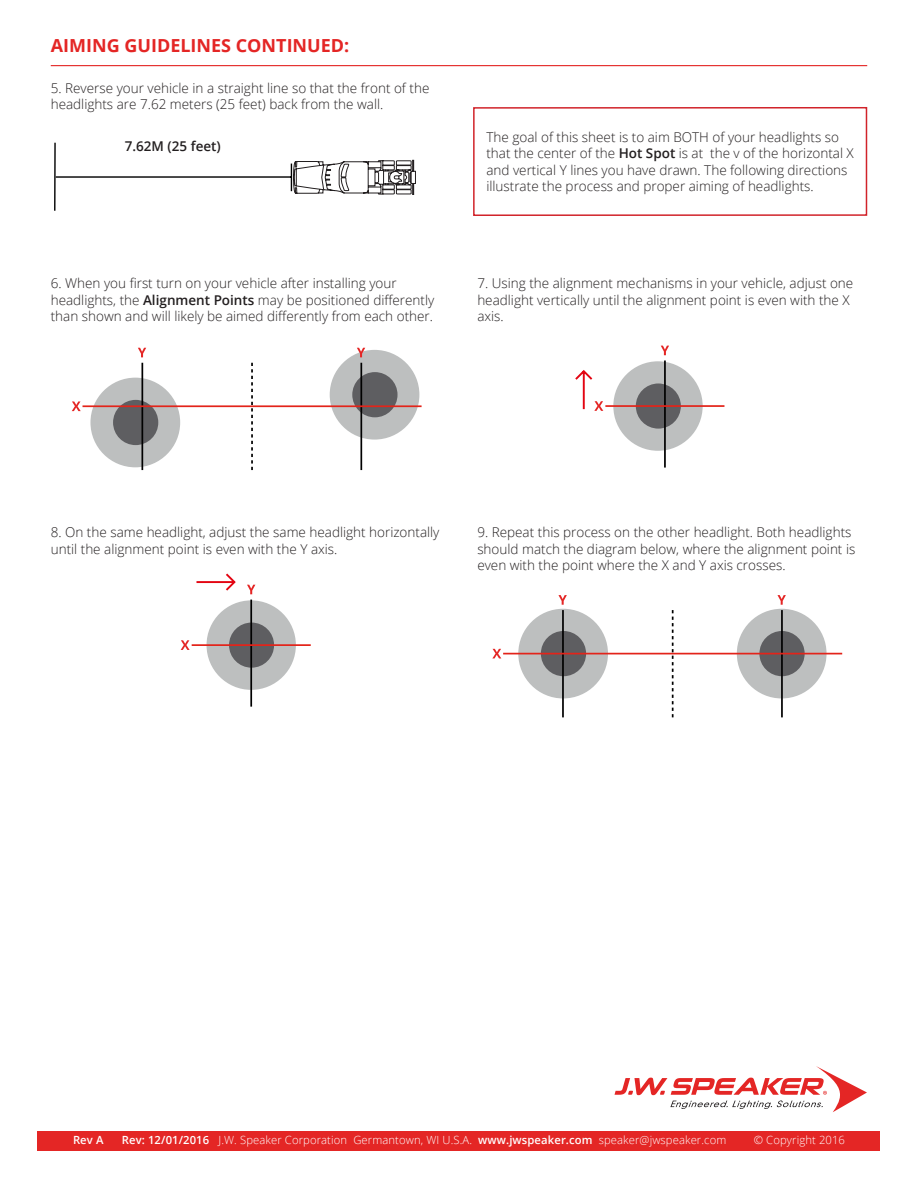
<style>
.page{position:relative;width:918px;height:1188px;background:#fff}
.page>*{position:absolute;margin:0;border:0;box-sizing:border-box;transform-origin:0 0}
.Section_Title{font:700 18px "Open Sans";color:#e42625}
.Instruction_Copy{font:300 13.5px/16.5px "Open Sans";color:#231f20}
.t1{font:600 13.5px "Open Sans";color:#231f20}
.t2{font:300 11.25px "Open Sans";letter-spacing:.01em;color:#fff}
.t3{font:600 11.25px "Open Sans";color:#fff}
.s1{font-weight:600}
</style>
<div class="page">
<hr style="left:51px;top:65px;width:816px;height:1px;background:#e42625">
<div style="left:38px;top:1131px;width:842px;height:19px;background:#e42625"></div>
<svg style="left:615px;top:1066px;width:252px;height:46px"></svg>
<div style="left:473px;top:107px;width:394px;height:109px;border:2px solid #d1232a"></div>
<div style="left:90px;top:378px;width:90px;height:89px;background:#bdbfbf;border-radius:50%"></div>
<div style="left:113px;top:400px;width:45px;height:45px;background:#5e5e61;border-radius:50%"></div>
<div style="left:330px;top:350px;width:89px;height:90px;background:#bdbfbf;border-radius:50%"></div>
<div style="left:352px;top:372px;width:46px;height:45px;background:#5e5e61;border-radius:50%"></div>
<hr style="left:141px;top:363px;width:2px;height:107px;background:#000">
<hr style="left:360px;top:363px;width:2px;height:107px;background:#000">
<hr style="left:83px;top:405px;width:339px;height:2px;background:#e3241a">
<svg style="left:251px;top:363px;width:2px;height:107px"></svg>
<svg style="left:72px;top:401px;width:9px;height:10px"></svg>
<svg style="left:138px;top:348px;width:8px;height:9px"></svg>
<svg style="left:357px;top:348px;width:8px;height:9px"></svg>
<div style="left:518px;top:609px;width:90px;height:89px;background:#bdbfbf;border-radius:50%"></div>
<div style="left:541px;top:631px;width:45px;height:45px;background:#5e5e61;border-radius:50%"></div>
<div style="left:737px;top:609px;width:90px;height:89px;background:#bdbfbf;border-radius:50%"></div>
<div style="left:759px;top:631px;width:46px;height:45px;background:#5e5e61;border-radius:50%"></div>
<hr style="left:562px;top:610px;width:2px;height:107px;background:#000">
<hr style="left:781px;top:610px;width:2px;height:107px;background:#000">
<hr style="left:503px;top:653px;width:339px;height:1px;background:#e3241a">
<svg style="left:672px;top:610px;width:2px;height:107px"></svg>
<svg style="left:492px;top:649px;width:9px;height:9px"></svg>
<svg style="left:558px;top:595px;width:9px;height:10px"></svg>
<svg style="left:777px;top:595px;width:9px;height:10px"></svg>
<svg style="left:661px;top:346px;width:8px;height:9px"></svg>
<div style="left:613px;top:361px;width:90px;height:90px;background:#bdbfbf;border-radius:50%"></div>
<div style="left:636px;top:383px;width:45px;height:46px;background:#5e5e61;border-radius:50%"></div>
<hr style="left:664px;top:361px;width:2px;height:107px;background:#000">
<hr style="left:605px;top:405px;width:119px;height:2px;background:#e3241a">
<svg style="left:575px;top:370px;width:28px;height:41px"></svg>
<svg style="left:181px;top:640px;width:9px;height:10px"></svg>
<svg style="left:247px;top:585px;width:8px;height:9px"></svg>
<div style="left:207px;top:600px;width:89px;height:90px;background:#bdbfbf;border-radius:50%"></div>
<div style="left:229px;top:623px;width:45px;height:45px;background:#5e5e61;border-radius:50%"></div>
<hr style="left:250px;top:600px;width:2px;height:107px;background:#000">
<hr style="left:192px;top:644px;width:119px;height:2px;background:#e3241a">
<svg style="left:196px;top:573px;width:40px;height:18px"></svg>
<hr style="left:56px;top:176px;width:235px;height:2px;background:#000">
<svg style="left:291px;top:159px;width:125px;height:36px"></svg>
<hr style="left:54px;top:143px;width:2px;height:68px;background:#000">
<p class="Section_Title" style="left:51px;top:32px;width:300px">AIMING GUIDELINES CONTINUED:</p>
<p class="Instruction_Copy" style="left:51px;top:79px;width:380px">5. Reverse your vehicle in a straight line so that the front of the headlights are 7.62 meters (25 feet) back from the wall.</p>
<p class="t1" style="left:125px;top:137px;width:98px">7.62M (25 feet)</p>
<p class="Instruction_Copy" style="left:51px;top:275px;width:385px">6. When you first turn on your vehicle after installing your headlights, the <span class="s1">Alignment Points</span> may be positioned differently than shown and will likely be aimed differently from each other.</p>
<p class="Instruction_Copy" style="left:486px;top:128px;width:369px">The goal of this sheet is to aim BOTH of your headlights so that the center of the <span class="s1">Hot Spot</span> is at the v of the horizontal X and vertical Y lines you have drawn. The following directions illustrate the process and proper aiming of headlights.</p>
<p class="Instruction_Copy" style="left:477px;top:275px;width:378px">7. Using the alignment mechanisms in your vehicle, adjust one headlight vertically until the alignment point is even with the X axis.</p>
<p class="Instruction_Copy" style="left:51px;top:524px;width:390px">8. On the same headlight, adjust the same headlight horizontally until the alignment point is even with the Y axis.</p>
<p class="Instruction_Copy" style="left:477px;top:524px;width:379px">9. Repeat this process on the other headlight. Both headlights should match the diagram below, where the alignment point is even with the point where the X and Y axis crosses.</p>
<p class="t3" style="left:73px;top:1132px;width:32px">Rev A</p>
<p class="t2" style="left:122px;top:1132px;width:606px"><span class="s1">Rev: 12/01/2016</span> J.W. Speaker Corporation Germantown, WI U.S.A. <span class="s1">www.jwspeaker.com</span> speaker@jwspeaker.com</p>
<p class="t2" style="left:754px;top:1132px;width:93px">© Copyright 2016</p>
</div>
